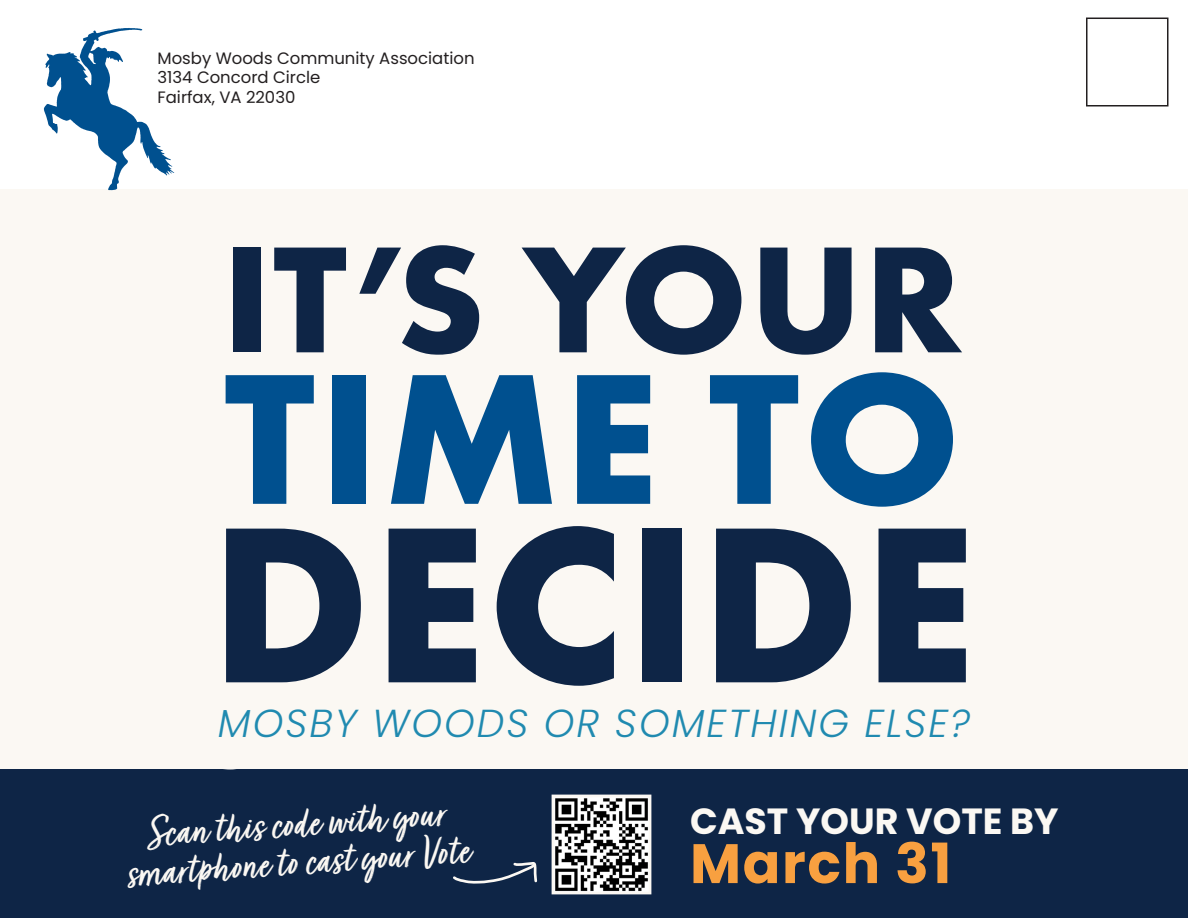
<style>
.page{position:relative;width:1188px;height:918px;background:#fff}
.page>*{position:absolute;margin:0;border:0;box-sizing:border-box;transform-origin:0 0}
.t1{font:700 230.4px "Futura PT";letter-spacing:.01em;color:#0e2546}
.t2{font:700 192.9px "Futura PT";letter-spacing:.02em;color:#00508f}
.t3{font:700 157.05px "Futura PT";letter-spacing:.01em;color:#0e2546}
.t4{font:700 55.5px "Poppins";letter-spacing:.03em;color:#f8a040}
.t5{font:46.65px/38.5px "Turbinado Pro";color:#fbf8f3;text-align:center}
.t6{font:italic 300 39px "Poppins";letter-spacing:.05em;color:#208ab0}
.t7{font:700 36.3px "Poppins";color:#fbf8f3}
.t8{font:16.5px "Poppins";color:#231f20}
</style>
<div class="page">
<div style="left:0;top:189px;width:1188px;height:729px;background:#fbf8f3"></div>
<div style="left:0;top:770px;width:1188px;height:148px;background:#0e2546"></div>
<svg style="left:175px;top:769px;width:75px;height:1px"></svg>
<svg style="left:453px;top:862px;width:85px;height:22px"></svg>
<img style="left:556px;top:799px;width:91px;height:91px">
<div style="left:552px;top:795px;width:99px;height:99px;border:3px solid #fbf8f3"></div>
<div style="left:1086px;top:18px;width:82px;height:88px;border:2px solid #231f20"></div>
<img style="left:43px;top:28px;width:132px;height:163px">
<p class="t8" style="left:158px;top:48px;width:319px">Mosby Woods Community Association</p>
<p class="t8" style="left:158px;top:68px;width:164px">3134 Concord Circle</p>
<p class="t8" style="left:158px;top:88px;width:139px">Fairfax, VA 22030</p>
<p class="t3" style="left:222px;top:199px;width:742px">IT’S YOUR</p>
<p class="t2" style="left:224px;top:315px;width:738px">TIME TO</p>
<p class="t1" style="left:210px;top:457px;width:767px">DECIDE</p>
<p class="t6" style="left:218px;top:701px;width:754px">MOSBY WOODS OR SOMETHING ELSE?</p>
<p class="t5" style="left:123px;top:820px;width:346px;rotate:-4deg">Scan this code with your smartphone to cast your Vote</p>
<p class="t7" style="left:690px;top:800px;width:370px">CAST YOUR VOTE BY</p>
<p class="t4" style="left:690px;top:831px;width:263px">March 31</p>
</div>
